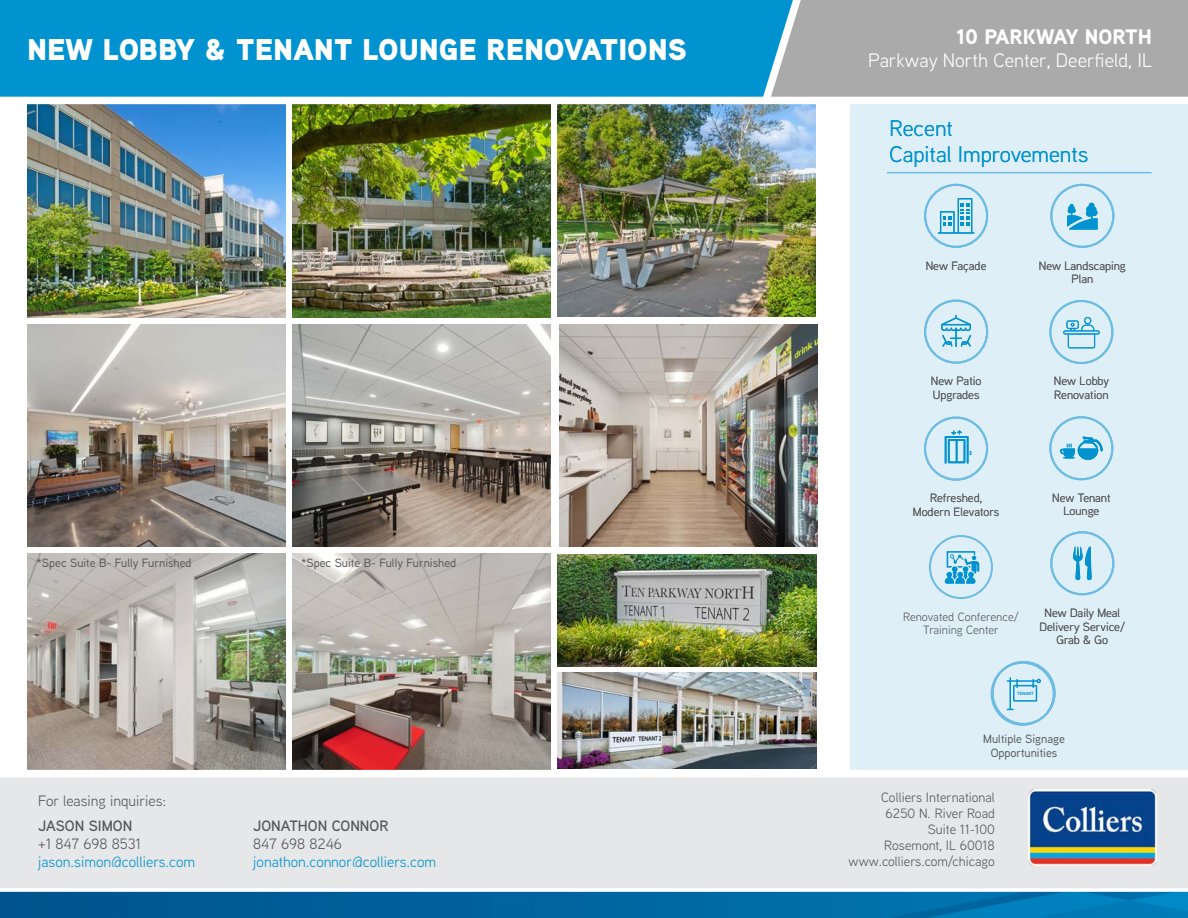
<style>
.page{position:relative;width:1188px;height:918px;background:#fff}
.page>*{position:absolute;margin:0;border:0;box-sizing:border-box;transform-origin:0 0}
.t1{font:900 30px "Aaux Next";color:#fff}
.grey_bullets{font:22.5px/25.5px "Aaux Next";color:#0093d0}
.t2{font:900 21px "Aaux Next";color:#fff}
.t3{font:19.5px "Aaux Next";color:#fff}
.t4{font:15px "Aaux Next";color:#0093d0}
.t5{font:15px "Aaux Next";color:#57585a}
.t6{font:600 15px "Aaux Next";color:#57585a}
.t7{font:13.5px/16.2px "Aaux Next";color:#57585a;text-align:right}
.subheads{font:12px/13.8px "Aaux Next";color:#57585a;text-align:center}
.subheads-2{font:500 12px/13.8px "Aaux Next";color:#57585a;text-align:center}
.subheads-3{font:700 4.5px "Aaux Next";color:#0093d0}
</style>
<div class="page">
<div style="left:0;top:0;width:755px;height:112px;background:#0093d0"></div>
<svg style="left:755px;top:0;width:433px;height:114px;background:#a3abae"></svg>
<div style="left:0;top:770px;width:1188px;height:121px;background:#e6e7e9"></div>
<img style="left:1029px;top:790px;width:127px;height:76px">
<img style="left:0;top:892px;width:1188px;height:26px">
<hr style="left:0;top:889px;width:1188px;height:3px;background:#fff">
<div style="left:847px;top:99px;width:7px;height:674px;background:#fff"></div>
<img style="left:27px;top:324px;width:258px;height:223px">
<div style="left:850px;top:100px;width:338px;height:674px;background:#dfeff8"></div>
<img style="left:558px;top:554px;width:258px;height:112px">
<img style="left:292px;top:325px;width:258px;height:222px">
<img style="left:292px;top:104px;width:258px;height:214px">
<img style="left:557px;top:104px;width:258px;height:213px">
<img style="left:27px;top:104px;width:258px;height:214px">
<img style="left:27px;top:554px;width:258px;height:216px">
<img style="left:292px;top:554px;width:258px;height:215px">
<img style="left:559px;top:325px;width:259px;height:222px">
<img style="left:558px;top:673px;width:258px;height:96px">
<div style="left:929px;top:535px;width:64px;height:64px;border:2px solid #6dbce3;border-radius:50%"></div>
<svg style="left:944px;top:551px;width:35px;height:33px"></svg>
<div style="left:992px;top:661px;width:64px;height:64px;border:2px solid #6dbce3;border-radius:50%"></div>
<svg style="left:1073px;top:546px;width:19px;height:35px"></svg>
<div style="left:1050px;top:531px;width:64px;height:64px;border:2px solid #6dbce3;border-radius:50%"></div>
<svg style="left:1060px;top:437px;width:43px;height:23px"></svg>
<div style="left:1049px;top:416px;width:64px;height:64px;border:2px solid #6dbce3;border-radius:50%"></div>
<div style="left:924px;top:417px;width:64px;height:64px;border:2px solid #6dbce3;border-radius:50%"></div>
<svg style="left:945px;top:430px;width:26px;height:33px"></svg>
<div style="left:924px;top:184px;width:64px;height:64px;border:2px solid #6dbce3;border-radius:50%"></div>
<svg style="left:938px;top:198px;width:36px;height:36px"></svg>
<div style="left:1050px;top:184px;width:64px;height:64px;border:2px solid #6dbce3;border-radius:50%"></div>
<svg style="left:1067px;top:203px;width:31px;height:27px"></svg>
<div style="left:1049px;top:300px;width:64px;height:64px;border:2px solid #6dbce3;border-radius:50%"></div>
<svg style="left:1063px;top:317px;width:37px;height:31px"></svg>
<div style="left:924px;top:300px;width:64px;height:64px;border:2px solid #6dbce3;border-radius:50%"></div>
<svg style="left:941px;top:315px;width:30px;height:32px"></svg>
<hr style="left:887px;top:172px;width:265px;height:1px;background:#6dbce3">
<div style="left:0;top:97px;width:1188px;height:7px;background:#fff"></div>
<div style="left:0;top:770px;width:1188px;height:7px;background:#fff"></div>
<svg style="left:1007px;top:677px;width:34px;height:33px"></svg>
<div style="left:991px;top:662px;width:64px;height:64px;border:2px solid #6dbce3;border-radius:50%"></div>
<p class="t1" style="left:27px;top:28px;width:661px">NEW LOBBY &amp; TENANT LOUNGE RENOVATIONS</p>
<p class="subheads-2" style="left:36px;top:556px;width:157px">*Spec Suite B- Fully Furnished</p>
<p class="subheads-2" style="left:301px;top:556px;width:157px">*Spec Suite B- Fully Furnished</p>
<h3 class="t2" style="left:957px;top:21px;width:197px">10 PARKWAY NORTH</h3>
<h3 class="t3" style="left:868px;top:47px;width:285px">Parkway North Center, Deerfield, IL</h3>
<p class="grey_bullets" style="left:890px;top:115px;width:200px">Recent<br>Capital Improvements</p>
<p class="subheads" style="left:926px;top:258px;width:62px">New Façade</p>
<p class="subheads" style="left:1039px;top:258px;width:89px">New Landscaping<br>Plan</p>
<p class="subheads" style="left:931px;top:373px;width:52px;text-align:left">New Patio<br>Upgrades</p>
<p class="subheads" style="left:1054px;top:374px;width:57px;text-align:left">New Lobby<br>Renovation</p>
<p class="subheads" style="left:913px;top:490px;width:88px">Refreshed,<br>Modern Elevators</p>
<p class="subheads" style="left:1052px;top:490px;width:60px">New Tenant<br>Lounge</p>
<p class="subheads" style="left:903px;top:609px;width:117px">Renovated Conference/<br>Training Center</p>
<p class="subheads" style="left:1040px;top:605px;width:87px">New Daily Meal<br>Delivery Service/<br>Grab &amp; Go</p>
<p class="subheads-3" style="left:1017px;top:690px;width:18px">TENANT</p>
<p class="subheads-2" style="left:983px;top:732px;width:83px">Multiple Signage<br>Opportunities</p>
<p class="t5" style="left:38px;top:790px;width:130px">For leasing inquiries:</p>
<p class="t7" style="left:849px;top:788px;width:148px">Colliers International<br>6250 N. River Road<br>Suite 11-100<br>Rosemont, IL 60018 www.colliers.com/chicago</p>
<p class="t6" style="left:253px;top:815px;width:137px">JONATHON CONNOR</p>
<p class="t5" style="left:253px;top:834px;width:90px">847 698 8246</p>
<p class="t4" style="left:253px;top:852px;width:184px">jonathon.connor@colliers.com</p>
<p class="t6" style="left:38px;top:815px;width:96px">JASON SIMON</p>
<p class="t5" style="left:38px;top:834px;width:104px">+1 847 698 8531</p>
<p class="t4" style="left:38px;top:852px;width:158px">jason.simon@colliers.com</p>
</div>
